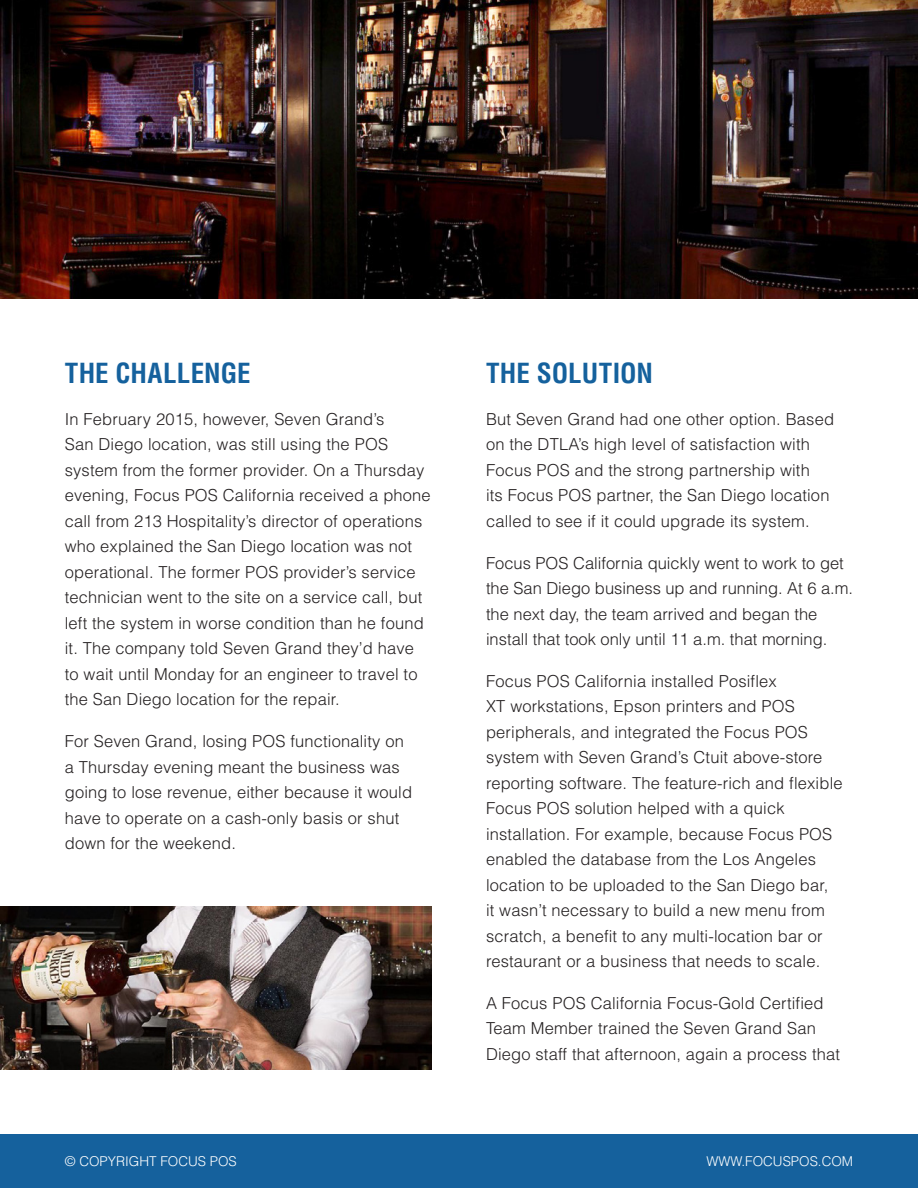
<style>
.page{position:relative;width:918px;height:1188px;background:#fff}
.page>*{position:absolute;margin:0;border:0;box-sizing:border-box;transform-origin:0 0}
.t1{font:700 condensed 27px "Helvetica LT Std";letter-spacing:.005em;color:#15619d}
.t2{font:300 16.5px/25.5px "Helvetica LT Std";letter-spacing:.01em;color:#231f20}
.t3{font:300 13.5px "Helvetica LT Std";color:#fff}
</style>
<div class="page">
<div style="left:0;top:1134px;width:918px;height:54px;background:#15619d"></div>
<img style="left:0;top:0;width:918px;height:299px">
<img style="left:0;top:906px;width:432px;height:163px">
<p class="t1" style="left:65px;top:356px;width:187px">THE CHALLENGE</p>
<p class="t2" style="left:65px;top:406px;width:367px">In February 2015, however, Seven Grand’s<br>San Diego location, was still using the POS system from the former provider. On a Thursday evening, Focus POS California received a phone call from 213 Hospitality’s director of operations who explained the San Diego location was not operational. The former POS provider’s service technician went to the site on a service call, but left the system in worse condition than he found it. The company told Seven Grand they’d have to wait until Monday for an engineer to travel to the San Diego location for the repair.</p>
<p class="t2" style="left:65px;top:728px;width:349px">For Seven Grand, losing POS functionality on a Thursday evening meant the business was going to lose revenue, either because it would have to operate on a cash-only basis or shut down for the weekend.</p>
<p class="t1" style="left:486px;top:356px;width:169px">THE SOLUTION</p>
<p class="t2" style="left:486px;top:406px;width:350px">But Seven Grand had one other option. Based on the DTLA’s high level of satisfaction with Focus POS and the strong partnership with<br>its Focus POS partner, the San Diego location called to see if it could upgrade its system.</p>
<p class="t2" style="left:486px;top:550px;width:369px">Focus POS California quickly went to work to get the San Diego business up and running. At 6 a.m. the next day, the team arrived and began the install that took only until 11 a.m. that morning.</p>
<p class="t2" style="left:486px;top:668px;width:358px">Focus POS California installed Posiflex<br>XT workstations, Epson printers and POS peripherals, and integrated the Focus POS system with Seven Grand’s Ctuit above-store reporting software. The feature-rich and flexible Focus POS solution helped with a quick installation. For example, because Focus POS enabled the database from the Los Angeles location to be uploaded to the San Diego bar,<br>it wasn’t necessary to build a new menu from scratch, a benefit to any multi-location bar or restaurant or a business that needs to scale.</p>
<p class="t2" style="left:486px;top:990px;width:356px">A Focus POS California Focus-Gold Certified<br>Team Member trained the Seven Grand San<br>Diego staff that afternoon, again a process that</p>
<p class="t3" style="left:65px;top:1153px;width:174px">© COPYRIGHT FOCUS POS</p>
<p class="t3" style="left:706px;top:1153px;width:148px">WWW.FOCUSPOS.COM</p>
</div>
